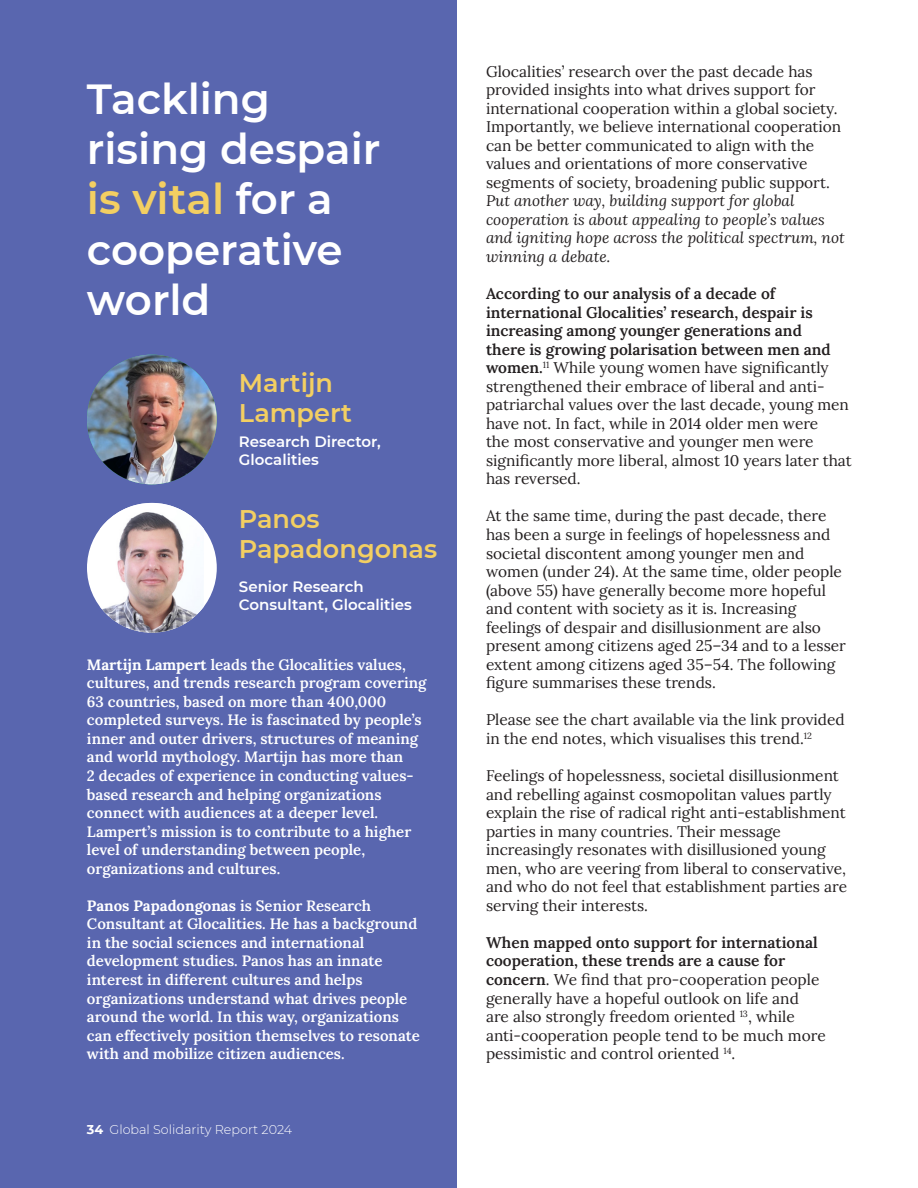
<style>
.page{position:relative;width:918px;height:1188px;background:#fff}
.page>*{position:absolute;margin:0;border:0;box-sizing:border-box;transform-origin:0 0}
.Contributor_title{font:600 42px/50.4px "Montserrat";color:#fff}
.Names_17{font:600 25.5px/30.6px "Montserrat";color:#f3cf62}
.Lora_bodytext_10_3{font:15.45px/18.6px "Lora";color:#231f20}
.Lora_body_text_10{font:600 15px/18.6px "Lora";color:#fff}
.Montserrat_10_semibo{font:600 15px/18px "Montserrat";color:#fff}
.t1{font:300 12.75px "Montserrat";color:#fff}
.s1{color:#f3cf62}
.s2{font-weight:700}
.s3{font-style:italic}
.s4{font-weight:600}
</style>
<div class="page">
<div style="left:0;top:0;width:437px;height:1188px;background:#5966af"></div>
<div style="left:427px;top:0;width:30px;height:1188px;background:#5966af"></div>
<div style="left:87px;top:503px;width:130px;height:130px;background:#fff;border-radius:50%"></div>
<img style="left:100px;top:503px;width:104px;height:130px">
<img style="left:87px;top:355px;width:130px;height:129px;border-radius:65px">
<p class="Contributor_title" style="left:87px;top:72px;width:295px">Tackling rising despair <span class="s1">is vital</span> for a cooperative world</p>
<p class="Names_17" style="left:239px;top:366px;width:114px">Martijn<br>Lampert</p>
<p class="Montserrat_10_semibo" style="left:239px;top:432px;width:144px">Research Director,<br>Glocalities</p>
<p class="Names_17" style="left:239px;top:502px;width:200px">Panos<br>Papadongonas</p>
<p class="Montserrat_10_semibo" style="left:239px;top:577px;width:175px">Senior Research<br>Consultant, Glocalities</p>
<p class="Lora_body_text_10" style="left:87px;top:654px;width:341px"><span class="s2">Martijn Lampert</span> leads the Glocalities values, cultures, and trends research program covering 63 countries, based on more than 400,000 completed surveys. He is fascinated by people’s inner and outer drivers, structures of meaning and world mythology. Martijn has more than<br>2 decades of experience in conducting values&shy;based research and helping organizations connect with audiences at a deeper level.<br>Lampert’s mission is to contribute to a higher level of understanding between people, organizations and cultures.</p>
<p class="Lora_body_text_10" style="left:87px;top:895px;width:334px"><span class="s2">Panos Papadongonas</span> is Senior Research Consultant at Glocalities. He has a background in the social sciences and international development studies. Panos has an innate interest in different cultures and helps organizations understand what drives people around the world. In this way, organizations can effectively position themselves to resonate with and mobilize citizen audiences.</p>
<p class="t1" style="left:87px;top:1121px;width:207px"><span class="s2">34</span> Global Solidarity Report 2024</p>
<p class="Lora_bodytext_10_3" style="left:486px;top:61px;width:360px">Glocalities’ research over the past decade has provided insights into what drives support for international cooperation within a global society.<br>Importantly, we believe international cooperation can be better communicated to align with the values and orientations of more conservative segments of society, broadening public support.<br><span class="s3">Put another way, building support for global cooperation is about appealing to people’s values and igniting hope across the political spectrum, not winning a debate.</span></p>
<p class="Lora_bodytext_10_3" style="left:486px;top:283px;width:367px"><span class="s4">According to our analysis of a decade of international Glocalities’ research, despair is increasing among younger generations and<br>there is growing polarisation between men and women.</span><sup>11</sup> While young women have significantly strengthened their embrace of liberal and anti&shy;patriarchal values over the last decade, young men have not. In fact, while in 2014 older men were<br>the most conservative and younger men were significantly more liberal, almost 10 years later that has reversed.</p>
<p class="Lora_bodytext_10_3" style="left:486px;top:506px;width:361px">At the same time, during the past decade, there has been a surge in feelings of hopelessness and societal discontent among younger men and women (under 24). At the same time, older people (above 55) have generally become more hopeful and content with society as it is. Increasing feelings of despair and disillusionment are also present among citizens aged 25–34 and to a lesser extent among citizens aged 35–54. The following figure summarises these trends.</p>
<p class="Lora_bodytext_10_3" style="left:486px;top:710px;width:360px">Please see the chart available via the link provided in the end notes, which visualises this trend.<sup>12</sup></p>
<p class="Lora_bodytext_10_3" style="left:486px;top:765px;width:363px">Feelings of hopelessness, societal disillusionment and rebelling against cosmopolitan values partly explain the rise of radical right anti-establishment parties in many countries. Their message increasingly resonates with disillusioned young men, who are veering from liberal to conservative, and who do not feel that establishment parties are serving their interests.</p>
<p class="Lora_bodytext_10_3" style="left:486px;top:932px;width:341px"><span class="s4">When mapped onto support for international cooperation, these trends are a cause for concern</span>. We find that pro-cooperation people generally have a hopeful outlook on life and<br>are also strongly freedom oriented <sup>13</sup>, while anti-cooperation people tend to be much more pessimistic and control oriented <sup>14</sup>.</p>
</div>
